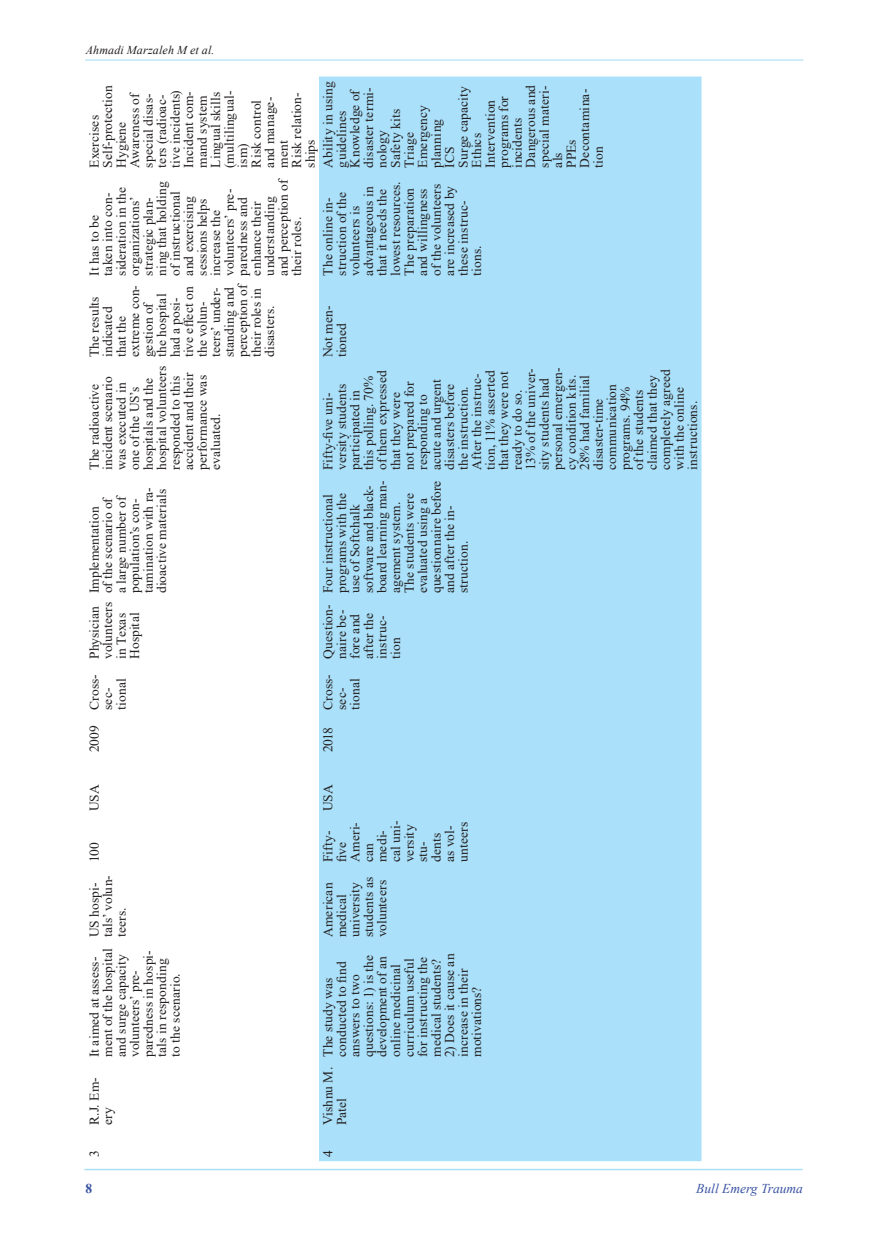
<style>
.page{position:relative;width:889px;height:1242px;background:#fff}
.page>*{position:absolute;margin:0;border:0;box-sizing:border-box;transform-origin:0 0}
.t1{font:13.5px/13.5px "Times New Roman";letter-spacing:.01em;color:#231f20}
.t2{font:italic 13.5px "Times New Roman";color:#3a53a3}
.t3{font:700 13.5px "Times New Roman";color:#3a53a3}
.t4{font:italic 12px "Times New Roman";letter-spacing:.015em;color:#231f20}
</style>
<div class="page">
<hr style="left:85px;top:60px;width:718px;height:1px;background:#aae0f9">
<hr style="left:84px;top:1168px;width:718px;height:2px;background:#aae0f9">
<div style="left:319px;top:77px;width:382px;height:1084px;background:#aae0f9"></div>
<p class="t4" style="left:86px;top:42px;width:130px">Ahmadi Marzaleh M et al.</p>
<p class="t1" style="left:321px;top:168px;width:88px;rotate:-90deg">Ability in using guidelines<br>Knowledge of disaster termi&shy;nology<br>Safety kits<br>Triage<br>Emergency planning<br>ICS<br>Surge capacity<br>Ethics<br>Intervention programs for incidents<br>Dangerous and special materi&shy;als<br>PPEs<br>Decontamina&shy;tion</p>
<p class="t1" style="left:87px;top:168px;width:84px;rotate:-90deg">Exercises<br>Self-protection<br>Hygiene<br>Awareness of special disas&shy;ters (radioac&shy;tive incidents)<br>Incident com&shy;mand system<br>Lingual skills (multilingual&shy;ism)<br>Risk control and manage&shy;ment<br>Risk relation&shy;ships</p>
<p class="t1" style="left:87px;top:276px;width:99px;rotate:-90deg">It has to be<br>taken into con&shy;sideration in the organizations’ strategic plan&shy;ning that holding of instructional and exercising sessions helps increase the volunteers’ pre&shy;paredness and enhance their understanding and perception of their roles.</p>
<p class="t1" style="left:87px;top:357px;width:76px;rotate:-90deg">The results indicated that the extreme con&shy;gestion of the hospital had a posi&shy;tive effect on the volun&shy;teers’ under&shy;standing and perception of their roles in disasters.</p>
<p class="t1" style="left:87px;top:470px;width:105px;rotate:-90deg">The radioactive incident scenario was executed in one of the US’s hospitals and the hospital volunteers responded to this accident and their performance was evaluated.</p>
<p class="t1" style="left:87px;top:593px;width:108px;rotate:-90deg">Implementation<br>of the scenario of<br>a large number of population’s con&shy;tamination with ra&shy;dioactive materials</p>
<p class="t1" style="left:87px;top:659px;width:58px;rotate:-90deg">Physician volunteers in Texas<br>Hospital</p>
<p class="t1" style="left:87px;top:710px;width:37px;text-indent:-43px;rotate:-90deg">2009 Cross&shy;sec&shy;tional</p>
<p class="t1" style="left:87px;top:811px;width:28px;rotate:-90deg">USA</p>
<p class="t1" style="left:87px;top:862px;width:21px;rotate:-90deg">100</p>
<p class="t1" style="left:87px;top:937px;width:64px;rotate:-90deg">US hospi&shy;tals’ volun&shy;teers.</p>
<p class="t1" style="left:87px;top:1057px;width:110px;rotate:-90deg">It aimed at assess&shy;ment of the hospital and surge capacity volunteers’ pre&shy;paredness in hospi&shy;tals in responding to the scenario.</p>
<p class="t1" style="left:87px;top:1125px;width:50px;rotate:-90deg">R.J. Em&shy;ery</p>
<p class="t1" style="left:87px;top:1157px;width:8px;rotate:-90deg">3</p>
<p class="t1" style="left:321px;top:276px;width:96px;rotate:-90deg">The online in&shy;struction of the volunteers is advantageous in that it needs the lowest resources.<br>The preparation and willingness of the volunteers are increased by these instruc&shy;tions.</p>
<p class="t1" style="left:321px;top:357px;width:53px;rotate:-90deg">Not men&shy;tioned</p>
<p class="t1" style="left:321px;top:470px;width:104px;rotate:-90deg">Fifty-five uni&shy;versity students participated in this polling. 70% of them expressed that they were<br>not prepared for responding to acute and urgent disasters before the instruction.<br>After the instruc&shy;tion, 11% asserted that they were not ready to do so.<br>13% of the univer&shy;sity students had personal emergen&shy;cy condition kits.<br>28% had familial disaster-time communication programs. 94%<br>of the students claimed that they completely agreed with the online instructions.</p>
<p class="t1" style="left:321px;top:593px;width:114px;rotate:-90deg">Four instructional programs with the use of Softchalk software and black&shy;board learning man&shy;agement system.<br>The students were evaluated using a questionnaire before and after the in&shy;struction.</p>
<p class="t1" style="left:321px;top:659px;width:56px;rotate:-90deg">Question&shy;naire be&shy;fore and after the instruc&shy;tion</p>
<p class="t1" style="left:321px;top:710px;width:37px;rotate:-90deg">Cross&shy;sec&shy;tional</p>
<p class="t1" style="left:321px;top:752px;width:27px;rotate:-90deg">2018</p>
<p class="t1" style="left:321px;top:811px;width:28px;rotate:-90deg">USA</p>
<p class="t1" style="left:321px;top:862px;width:43px;rotate:-90deg">Fifty&shy;five<br>Ameri&shy;can medi&shy;cal uni&shy;versity stu&shy;dents as vol&shy;unteers</p>
<p class="t1" style="left:321px;top:937px;width:62px;rotate:-90deg">American medical university students as volunteers</p>
<p class="t1" style="left:321px;top:1057px;width:104px;rotate:-90deg">The study was conducted to find answers to two questions: 1) is the development of an online medicinal curriculum useful for instructing the medical students?</p>
<p class="t1" style="left:442px;top:1057px;width:105px;rotate:-90deg">2) Does it cause an increase in their motivations?</p>
<p class="t1" style="left:321px;top:1125px;width:60px;rotate:-90deg">Vishnu M.<br>Patel</p>
<p class="t1" style="left:321px;top:1157px;width:8px;rotate:-90deg">4</p>
<p class="t3" style="left:86px;top:1178px;width:8px">8</p>
<p class="t2" style="left:696px;top:1179px;width:108px">Bull Emerg Trauma</p>
</div>
